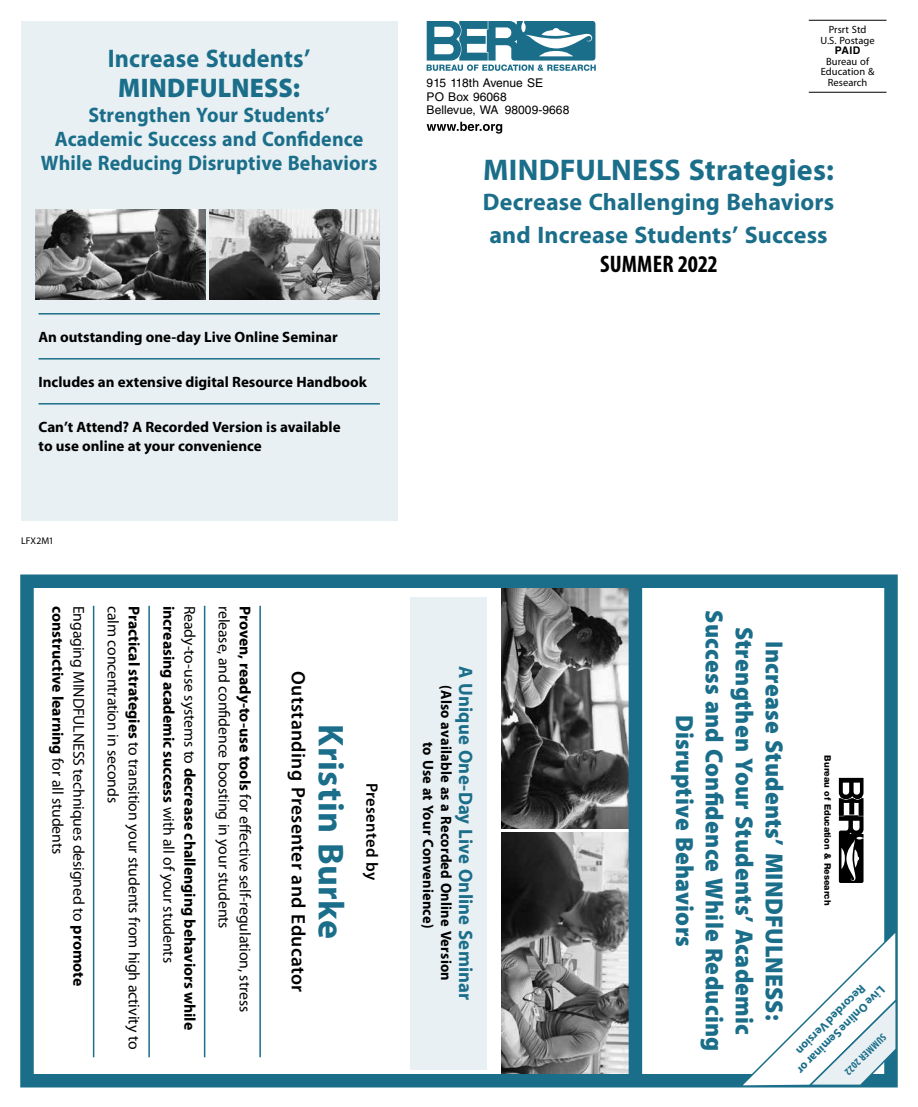
<style>
.page{position:relative;width:918px;height:1107px;background:#fff}
.page>*{position:absolute;margin:0;border:0;box-sizing:border-box;transform-origin:0 0}
.t1{font:700 36px "Myriad Pro";letter-spacing:.015em;color:#1b6e8a}
.t2{font:700 30px "Myriad Pro";letter-spacing:.005em;color:#1b6e8a}
.t3{font:900 27px "Myriad Pro";letter-spacing:.01em;color:#1b6e8a;scale:.95 1}
.t4{font:700 25.5px "Myriad Pro";letter-spacing:.01em;color:#1b6e8a;scale:.95 1}
.t5{font:900 24.9px/29.8px "Myriad Pro";letter-spacing:.01em;color:#1b6e8a;text-align:center;scale:.95 1}
.t6{font:700 24px/32.4px "Myriad Pro";letter-spacing:.005em;color:#1b6e8a}
.t7{font:700 condensed 24px "Myriad Pro";letter-spacing:.01em;color:#000}
.t8{font:700 21px/24px "Myriad Pro";letter-spacing:.01em;color:#1b6e8a;text-align:center;scale:.95 1}
.t9{font:600 19.5px "Myriad Pro";letter-spacing:.015em;color:#000}
.t10{font:700 19.5px "Myriad Pro";letter-spacing:.01em;color:#1b6e8a;scale:.96 1}
.t11{font:600 16.5px "Myriad Pro";letter-spacing:.02em;color:#000}
.t12{font:15.75px/34.5px "Myriad Pro";letter-spacing:-.01em;color:#000}
.t13{font:700 15.75px "Myriad Pro";color:#000}
.t14{font:700 15px/19.5px "Myriad Pro";color:#000}
.t15{font:700 15px/18px "Myriad Pro";color:#000;text-align:center;scale:.96 1}
.t16{font:12px/13.5px "Helvetica LT Std";letter-spacing:.005em;color:#000}
.t17{font:700 12px "Myriad Pro";color:#1b6e8a}
.t18{font:10.5px/10.5px "Myriad Pro";letter-spacing:.005em;color:#000;text-align:center}
.t19{font:700 condensed 10.5px "Myriad Pro";color:#1b6e8a}
.t20{font:700 10.5px "Helvetica LT Std";color:#000}
.t21{font:9.75px "Myriad Pro";letter-spacing:.01em;color:#000}
.t22{font:800 9px "Helvetica Neue LT Std";color:#000}
.s1{font-weight:400}
.s2{font-weight:700}
</style>
<div class="page">
<div style="left:21px;top:21px;width:376px;height:499px;background:#e8f0f3"></div>
<img style="left:502px;top:589px;width:127px;height:239px">
<img style="left:502px;top:833px;width:127px;height:240px">
<hr style="left:259px;top:606px;width:2px;height:451px;background:#1b6e8a">
<hr style="left:204px;top:606px;width:1px;height:451px;background:#1b6e8a">
<hr style="left:148px;top:606px;width:2px;height:451px;background:#1b6e8a">
<hr style="left:93px;top:606px;width:1px;height:451px;background:#1b6e8a">
<img style="left:36px;top:209px;width:170px;height:91px">
<img style="left:209px;top:209px;width:171px;height:91px">
<hr style="left:809px;top:20px;width:78px;height:1px;background:#000">
<hr style="left:809px;top:92px;width:78px;height:1px;background:#000">
<svg style="left:427px;top:21px;width:169px;height:50px"></svg>
<svg style="left:427px;top:122px;width:75px;height:12px"></svg>
<div style="left:410px;top:597px;width:77px;height:472px;background:#e8f0f3"></div>
<hr style="left:39px;top:313px;width:341px;height:2px;background:#1b6e8a">
<hr style="left:39px;top:358px;width:341px;height:2px;background:#1b6e8a">
<hr style="left:39px;top:403px;width:341px;height:2px;background:#1b6e8a">
<div style="left:20px;top:574px;width:878px;height:514px;border:14px solid #1b6e8a"></div>
<svg style="left:839px;top:778px;width:25px;height:105px"></svg>
<div style="left:629px;top:579px;width:13px;height:504px;background:#1b6e8a"></div>
<svg style="left:737px;top:929px;width:161px;height:159px"></svg>
<h3 class="t4" style="left:108px;top:42px;width:215px">Increase Students’</h3>
<h3 class="t3" style="left:118px;top:70px;width:193px">MINDFULNESS:</h3>
<h3 class="t8" style="left:41px;top:102px;width:356px">Strengthen Your Students’<br>Academic Success and Confidence<br>While Reducing Disruptive Behaviors</h3>
<p class="t14" style="left:39px;top:326px;width:301px">An outstanding one-day Live Online Seminar</p>
<p class="t14" style="left:39px;top:371px;width:330px">Includes an extensive digital Resource Handbook</p>
<p class="t14" style="left:39px;top:416px;width:304px">Can’t Attend? A Recorded Version is available to use online at your convenience</p>
<p class="t21" style="left:21px;top:535px;width:34px">LFX2M1</p>
<p class="t18" style="left:821px;top:24px;width:56px">Prsrt Std<br>U.S. Postage</p>
<p class="t20" style="left:835px;top:44px;width:27px">PAID</p>
<p class="t18" style="left:821px;top:56px;width:55px">Bureau of<br>Education &amp;</p>
<p class="t16" style="left:427px;top:76px;width:118px">915 118th Avenue SE</p>
<p class="t18" style="left:828px;top:77px;width:41px">Research</p>
<p class="t16" style="left:427px;top:90px;width:144px">PO Box 96068<br>Bellevue, WA 98009‑9668</p>
<h2 class="t2" style="left:483px;top:151px;width:352px">MINDFULNESS Strategies:</h2>
<h3 class="t6" style="left:483px;top:185px;width:353px">Decrease Challenging Behaviors and Increase Students’ Success</h3>
<h3 class="t7" style="left:600px;top:249px;width:119px">SUMMER 2022</h3>
<p class="t13" style="left:68px;top:606px;width:250px;rotate:90deg">constructive learning <span class="s1">for all students</span></p>
<h3 class="t5" style="left:790px;top:610px;width:466px;rotate:90deg">Increase Students’ MINDFULNESS:<br>Strengthen Your Students’ Academic Success and Confidence While Reducing Disruptive Behaviors</h3>
<p class="t12" style="left:96px;top:606px;width:382px;rotate:90deg">Engaging MINDFULNESS techniques designed to <span class="s2">promote</span></p>
<p class="t12" style="left:131px;top:606px;width:199px;rotate:90deg">calm concentration in seconds</p>
<p class="t12" style="left:186px;top:606px;width:445px;rotate:90deg"><span class="s2">increasing academic success</span> with all of your students<br><span class="s2">Practical strategies</span> to transition your students from high activity to</p>
<p class="t12" style="left:263px;top:606px;width:408px;rotate:90deg"><span class="s2">Proven, ready-to-use tools</span> for effective self-regulation, stress</p>
<p class="t13" style="left:200px;top:606px;width:426px;rotate:90deg"><span class="s1">Ready-to-use systems to</span> decrease challenging behaviors while</p>
<p class="t12" style="left:242px;top:606px;width:324px;rotate:90deg">release, and confidence boosting in your students</p>
<p class="t10" style="left:478px;top:666px;width:350px;rotate:90deg">A Unique One-Day Live Online Seminar</p>
<p class="t9" style="left:311px;top:671px;width:322px;rotate:90deg">Outstanding Presenter and Educator</p>
<p class="t15" style="left:456px;top:685px;width:309px;rotate:90deg">(Also available as a Recorded Online Version to Use at Your Convenience)</p>
<h1 class="t1" style="left:354px;top:724px;width:216px;rotate:90deg">Kristin Burke</h1>
<p class="t11" style="left:383px;top:783px;width:99px;rotate:90deg">Presented by</p>
<p class="t22" style="left:833px;top:755px;width:151px;rotate:90deg">Bureau of Education &amp; Research</p>
<p class="t17" style="left:869px;top:993px;width:94px;rotate:135deg">Recorded Version</p>
<p class="t17" style="left:888px;top:994px;width:120px;rotate:135deg">Live Online Seminar or</p>
<p class="t19" style="left:889px;top:1040px;width:55px;rotate:135deg">SUMMER 2022</p>
</div>
